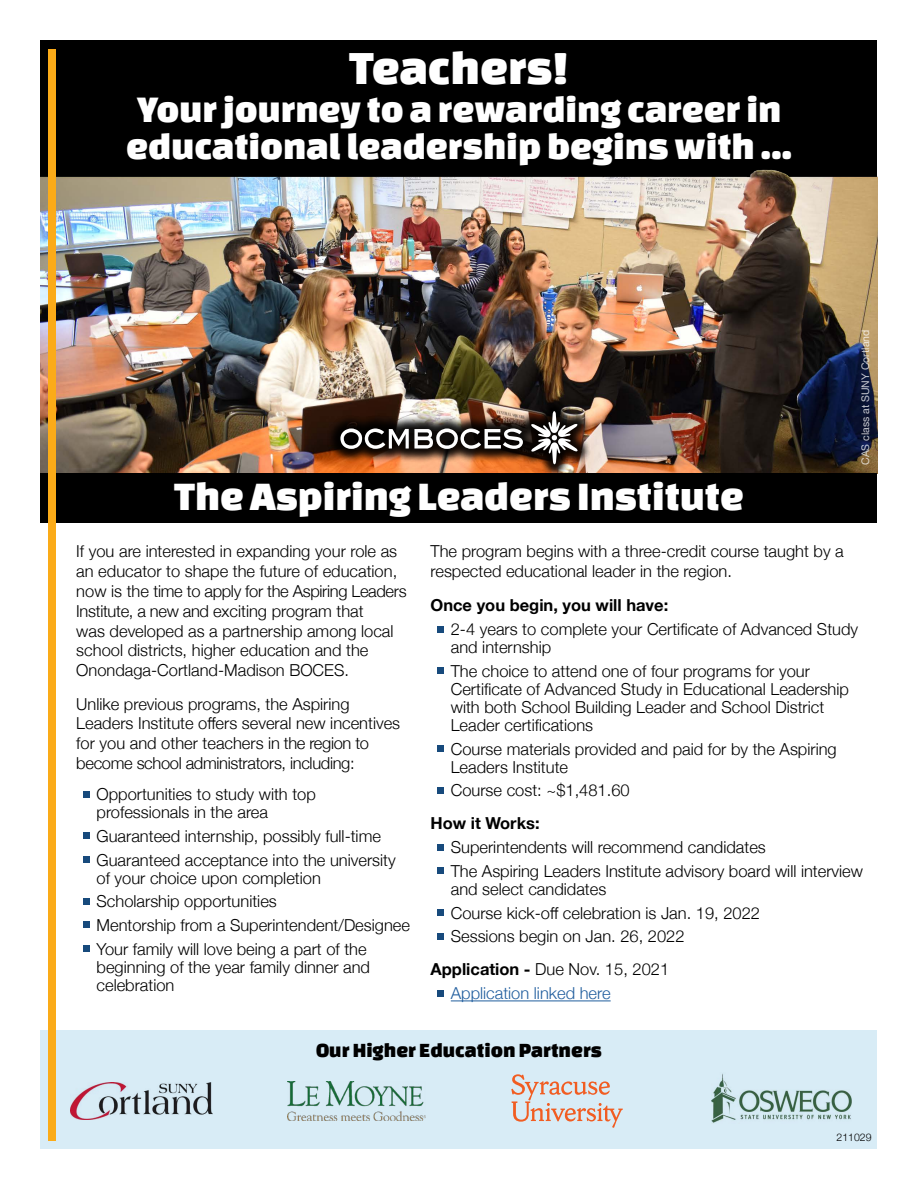
<style>
.page{position:relative;width:918px;height:1188px;background:#fff}
.page>*{position:absolute;margin:0;border:0;box-sizing:border-box;transform-origin:0 0}
.t1{font:49.5px "Changa One";color:#fff}
.t2{font:42px "Changa One";color:#fff}
.t3{font:39px/37.5px "Changa One";color:#fff}
.t4{font:21px "Changa One";color:#000}
.t5{font:300 16.5px/19.8px "Helvetica Neue";color:#000}
.t6{font:300 16.5px/24.8px "Helvetica Neue";color:#215e9e}
.t7{font:700 16.5px "Helvetica Neue";color:#000}
.t8{font:10.5px "Helvetica Neue";color:#fff}
.t9{font:300 10.5px "Helvetica Neue";color:#000}
.s1{font-weight:700;color:#000}
.s2{color:#000}
</style>
<div class="page">
<div style="left:40px;top:40px;width:838px;height:139px;background:#000"></div>
<img style="left:41px;top:164px;width:837px;height:309px">
<div style="left:40px;top:1030px;width:838px;height:118px;background:#d8ecf6"></div>
<img style="left:288px;top:1081px;width:138px;height:40px">
<img style="left:71px;top:1083px;width:142px;height:36px">
<img style="left:712px;top:1073px;width:140px;height:50px">
<svg style="left:511px;top:1074px;width:112px;height:54px"></svg>
<div style="left:83px;top:791px;width:7px;height:6px;background:#174a7c"></div>
<div style="left:83px;top:833px;width:7px;height:6px;background:#174a7c"></div>
<div style="left:83px;top:856px;width:7px;height:7px;background:#174a7c"></div>
<div style="left:83px;top:898px;width:7px;height:6px;background:#174a7c"></div>
<div style="left:83px;top:922px;width:7px;height:6px;background:#174a7c"></div>
<div style="left:83px;top:945px;width:7px;height:7px;background:#174a7c"></div>
<hr style="left:451px;top:1001px;width:160px;height:1px;background:#215e9e">
<div style="left:437px;top:626px;width:7px;height:6px;background:#174a7c"></div>
<div style="left:437px;top:667px;width:7px;height:7px;background:#174a7c"></div>
<div style="left:437px;top:745px;width:7px;height:7px;background:#174a7c"></div>
<div style="left:437px;top:787px;width:7px;height:6px;background:#174a7c"></div>
<div style="left:437px;top:844px;width:7px;height:6px;background:#174a7c"></div>
<div style="left:437px;top:867px;width:7px;height:7px;background:#174a7c"></div>
<div style="left:437px;top:909px;width:7px;height:7px;background:#174a7c"></div>
<div style="left:437px;top:933px;width:7px;height:6px;background:#174a7c"></div>
<div style="left:437px;top:990px;width:7px;height:6px;background:#174a7c"></div>
<div style="left:326px;top:398px;width:265px;height:80px;background:#000;opacity:.75"></div>
<svg style="left:341px;top:429px;width:68px;height:20px"></svg>
<svg style="left:415px;top:429px;width:108px;height:20px"></svg>
<svg style="left:531px;top:411px;width:47px;height:53px"></svg>
<div style="left:40px;top:473px;width:838px;height:50px;background:#000"></div>
<div style="left:49px;top:49px;width:7px;height:1091px;background:#fbab18"></div>
<h1 class="t1" style="left:349px;top:40px;width:221px">Teachers!</h1>
<h3 class="t3" style="left:126px;top:89px;width:667px">Your journey to a rewarding career in educational leadership begins with ...</h3>
<h2 class="t2" style="left:174px;top:473px;width:571px">The Aspiring Leaders Institute</h2>
<p class="t8" style="left:858px;top:465px;width:137px;rotate:-90deg">CAS class at SUNY Cortland</p>
<p class="t5" style="left:76px;top:540px;width:332px">If you are interested in expanding your role as an educator to shape the future of education, now is the time to apply for the Aspiring Leaders Institute, a new and exciting program that<br>was developed as a partnership among local school districts, higher education and the Onondaga-Cortland-Madison BOCES.</p>
<p class="t5" style="left:76px;top:693px;width:325px">Unlike previous programs, the Aspiring Leaders Institute offers several new incentives for you and other teachers in the region to become school administrators, including:</p>
<p class="t5" style="left:97px;top:784px;width:221px;line-height:18px">Opportunities to study with top professionals in the area</p>
<p class="t5" style="left:97px;top:823px;width:301px;line-height:23.7px">Guaranteed internship, possibly full-time<br>Guaranteed acceptance into the university</p>
<p class="t5" style="left:97px;top:865px;width:315px;line-height:23.7px">of your choice upon completion<br>Scholarship opportunities<br>Mentorship from a Superintendent/Designee Your family will love being a part of the</p>
<p class="t5" style="left:97px;top:957px;width:275px;line-height:18px">beginning of the year family dinner and celebration</p>
<p class="t5" style="left:431px;top:540px;width:415px">The program begins with a three-credit course taught by a respected educational leader in the region.</p>
<p class="t7" style="left:431px;top:592px;width:239px">Once you begin, you will have:</p>
<p class="t5" style="left:451px;top:619px;width:409px;line-height:18px">2-4 years to complete your Certificate of Advanced Study and internship</p>
<p class="t5" style="left:451px;top:661px;width:400px;line-height:18px">The choice to attend one of four programs for your Certificate of Advanced Study in Educational Leadership with both School Building Leader and School District Leader certifications</p>
<p class="t5" style="left:451px;top:739px;width:387px;line-height:18px">Course materials provided and paid for by the Aspiring<br>Leaders Institute</p>
<p class="t5" style="left:451px;top:779px;width:180px">Course cost: ~$1,481.60</p>
<p class="t7" style="left:431px;top:810px;width:111px">How it Works:</p>
<p class="t5" style="left:451px;top:834px;width:414px;line-height:23.7px">Superintendents will recommend candidates<br>The Aspiring Leaders Institute advisory board will interview</p>
<p class="t5" style="left:451px;top:876px;width:311px;line-height:23.7px">and select candidates<br>Course kick-off celebration is Jan. 19, 2022<br>Sessions begin on Jan. 26, 2022</p>
<p class="t6" style="left:451px;top:955px;width:220px;text-indent:-20px"><span class="s1">Application -</span> <span class="s2">Due Nov. 15, 2021<br></span>Application linked here</p>
<p class="t4" style="left:316px;top:1038px;width:287px">Our Higher Education Partners</p>
<p class="t9" style="left:837px;top:1129px;width:37px">211029</p>
</div>
